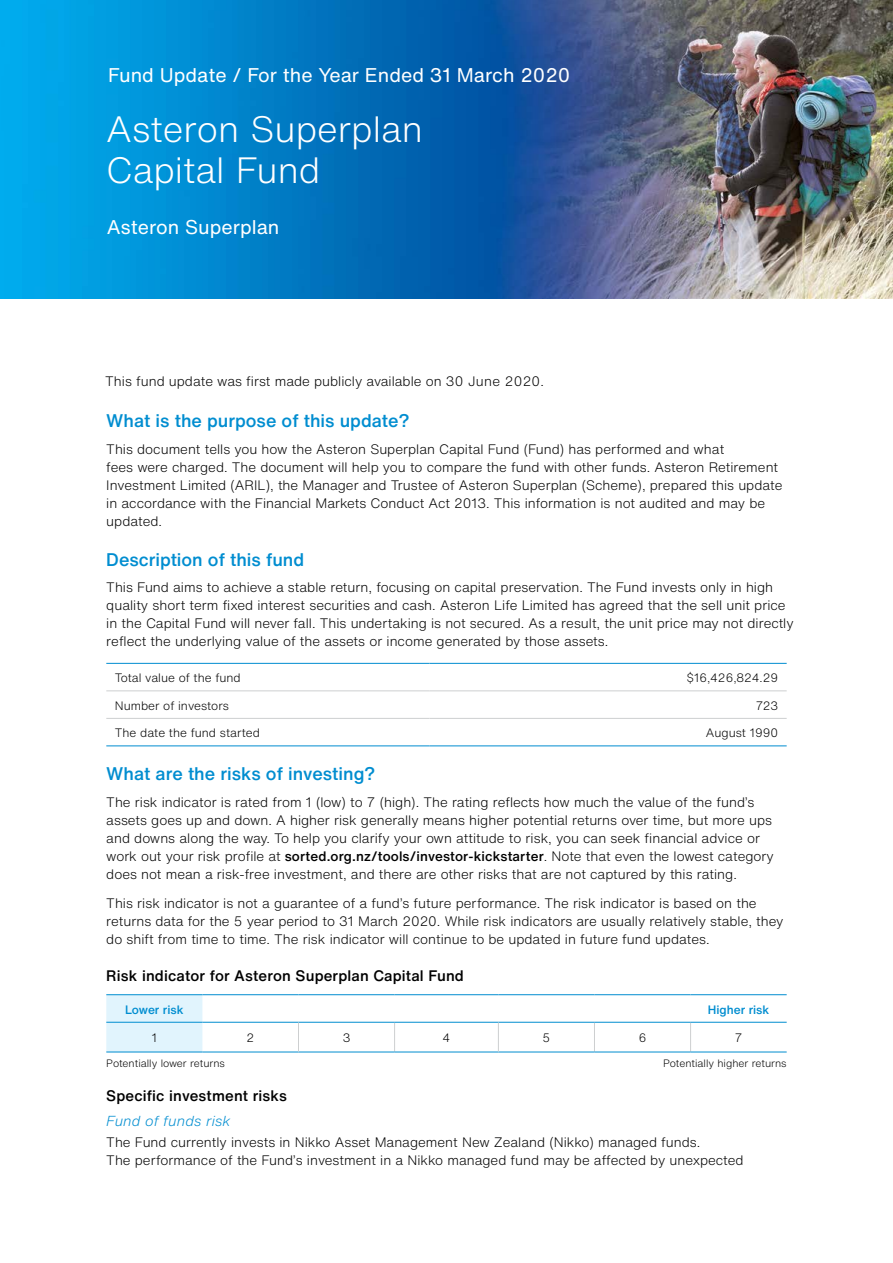
<style>
.page{position:relative;width:893px;height:1263px;background:#fff}
.page>*{position:absolute;margin:0;border:0;box-sizing:border-box;transform-origin:0 0}
.t1{font:300 36px/40.5px "Helvetica Now Text";color:#fff}
.t2{font:19.5px "Helvetica Now Text";color:#fff}
.t3{font:500 18px "Helvetica Now Text";color:#008dd0}
.t4{font:500 15px "Helvetica Now Text";letter-spacing:.01em;color:#000}
.t5{font:italic 300 14.25px "Helvetica Now Text";letter-spacing:.01em;color:#008dd0}
.t6{font:300 13.5px/18px "Helvetica Now Text";color:#000}
.t7{font:300 12px "Helvetica Now Text";color:#000}
.t8{font:500 12px "Helvetica Now Text";color:#008dd0}
.t9{font:300 10.5px "Helvetica Now Text";color:#000}
.s1{font-weight:500}
</style>
<div class="page">
<img style="left:0;top:0;width:893px;height:299px">
<hr style="left:106px;top:690px;width:323px;height:1px;background:#cdcfd0">
<hr style="left:429px;top:690px;width:358px;height:1px;background:#cdcfd0">
<hr style="left:106px;top:718px;width:323px;height:1px;background:#cdcfd0">
<hr style="left:429px;top:718px;width:358px;height:1px;background:#cdcfd0">
<hr style="left:106px;top:663px;width:323px;height:1px;background:#008dd0">
<hr style="left:429px;top:663px;width:358px;height:1px;background:#008dd0">
<hr style="left:106px;top:745px;width:323px;height:1px;background:#008dd0">
<hr style="left:429px;top:745px;width:358px;height:1px;background:#008dd0">
<div style="left:106px;top:995px;width:96px;height:57px;background:#e1f4fd"></div>
<hr style="left:106px;top:994px;width:96px;height:1px;background:#008dd0">
<hr style="left:395px;top:994px;width:103px;height:1px;background:#008dd0">
<hr style="left:202px;top:994px;width:96px;height:1px;background:#008dd0">
<hr style="left:298px;top:994px;width:97px;height:1px;background:#008dd0">
<hr style="left:498px;top:994px;width:96px;height:1px;background:#008dd0">
<hr style="left:594px;top:994px;width:97px;height:1px;background:#008dd0">
<hr style="left:691px;top:994px;width:96px;height:1px;background:#008dd0">
<hr style="left:394px;top:1022px;width:1px;height:30px;background:#cdcfd0">
<hr style="left:594px;top:1022px;width:1px;height:30px;background:#cdcfd0">
<hr style="left:690px;top:1022px;width:1px;height:30px;background:#cdcfd0">
<hr style="left:106px;top:1022px;width:96px;height:1px;background:#008dd0">
<hr style="left:202px;top:1022px;width:96px;height:1px;background:#008dd0">
<hr style="left:298px;top:1022px;width:97px;height:1px;background:#008dd0">
<hr style="left:395px;top:1022px;width:103px;height:1px;background:#008dd0">
<hr style="left:498px;top:1022px;width:96px;height:1px;background:#008dd0">
<hr style="left:594px;top:1022px;width:97px;height:1px;background:#008dd0">
<hr style="left:691px;top:1022px;width:96px;height:1px;background:#008dd0">
<hr style="left:106px;top:1052px;width:96px;height:1px;background:#008dd0">
<hr style="left:202px;top:1052px;width:96px;height:1px;background:#008dd0">
<hr style="left:298px;top:1052px;width:97px;height:1px;background:#008dd0">
<hr style="left:395px;top:1052px;width:103px;height:1px;background:#008dd0">
<hr style="left:498px;top:1052px;width:96px;height:1px;background:#008dd0">
<hr style="left:594px;top:1052px;width:97px;height:1px;background:#008dd0">
<hr style="left:691px;top:1052px;width:96px;height:1px;background:#008dd0">
<hr style="left:298px;top:1022px;width:1px;height:30px;background:#cdcfd0">
<hr style="left:498px;top:1022px;width:1px;height:30px;background:#cdcfd0">
<h2 class="t2" style="left:108px;top:61px;width:464px">Fund Update / For the Year Ended 31 March 2020</h2>
<h1 class="t1" style="left:106px;top:108px;width:318px">Asteron Superplan<br>Capital Fund</h1>
<h2 class="t2" style="left:107px;top:213px;width:174px">Asteron Superplan</h2>
<p class="t6" style="left:105px;top:371px;width:440px">This fund update was first made publicly available on 30 June 2020.</p>
<h3 class="t3" style="left:106px;top:407px;width:305px">What is the purpose of this update?</h3>
<p class="t6" style="left:106px;top:439px;width:678px">This document tells you how the Asteron Superplan Capital Fund (Fund) has performed and what<br>fees were charged. The document will help you to compare the fund with other funds. Asteron Retirement Investment Limited (ARIL), the Manager and Trustee of Asteron Superplan (Scheme), prepared this update in accordance with the Financial Markets Conduct Act 2013. This information is not audited and may be updated.</p>
<h3 class="t3" style="left:106px;top:546px;width:199px">Description of this fund</h3>
<p class="t6" style="left:106px;top:578px;width:689px">This Fund aims to achieve a stable return, focusing on capital preservation. The Fund invests only in high quality short term fixed interest securities and cash. Asteron Life Limited has agreed that the sell unit price in the Capital Fund will never fall. This undertaking is not secured. As a result, the unit price may not directly reflect the underlying value of the assets or income generated by those assets.</p>
<p class="t7" style="left:115px;top:669px;width:127px">Total value of the fund</p>
<p class="t7" style="left:686px;top:669px;width:93px">$16,426,824.29</p>
<p class="t7" style="left:115px;top:697px;width:116px">Number of investors</p>
<p class="t7" style="left:756px;top:697px;width:24px">723</p>
<p class="t7" style="left:115px;top:724px;width:147px">The date the fund started</p>
<p class="t7" style="left:706px;top:724px;width:74px">August 1990</p>
<h3 class="t3" style="left:106px;top:760px;width:270px">What are the risks of investing?</h3>
<p class="t6" style="left:106px;top:793px;width:669px">The risk indicator is rated from 1 (low) to 7 (high). The rating reflects how much the value of the fund’s assets goes up and down. A higher risk generally means higher potential returns over time, but more ups and downs along the way. To help you clarify your own attitude to risk, you can seek financial advice or work out your risk profile at <span class="s1">sorted.org.nz/tools/investor-kickstarter</span>. Note that even the lowest category does not mean a risk-free investment, and there are other risks that are not captured by this rating.</p>
<p class="t6" style="left:106px;top:893px;width:679px">This risk indicator is not a guarantee of a fund’s future performance. The risk indicator is based on the returns data for the 5 year period to 31 March 2020. While risk indicators are usually relatively stable, they do shift from time to time. The risk indicator will continue to be updated in future fund updates.</p>
<p class="t4" style="left:106px;top:964px;width:359px">Risk indicator for Asteron Superplan Capital Fund</p>
<p class="t8" style="left:125px;top:1000px;width:60px">Lower risk</p>
<p class="t8" style="left:708px;top:1000px;width:63px">Higher risk</p>
<p class="t7" style="left:152px;top:1029px;width:7px">1</p>
<p class="t7" style="left:247px;top:1029px;width:9px">2</p>
<p class="t7" style="left:343px;top:1029px;width:9px">3</p>
<p class="t7" style="left:443px;top:1029px;width:9px">4</p>
<p class="t7" style="left:543px;top:1029px;width:9px">5</p>
<p class="t7" style="left:639px;top:1029px;width:9px">6</p>
<p class="t7" style="left:735px;top:1029px;width:9px">7</p>
<p class="t9" style="left:106px;top:1055px;width:120px">Potentially lower returns</p>
<p class="t9" style="left:663px;top:1055px;width:125px">Potentially higher returns</p>
<p class="t4" style="left:106px;top:1084px;width:182px">Specific investment risks</p>
<p class="t5" style="left:106px;top:1110px;width:126px">Fund of funds risk</p>
<p class="t6" style="left:106px;top:1133px;width:639px">The Fund currently invests in Nikko Asset Management New Zealand (Nikko) managed funds.<br>The performance of the Fund’s investment in a Nikko managed fund may be affected by unexpected</p>
</div>
